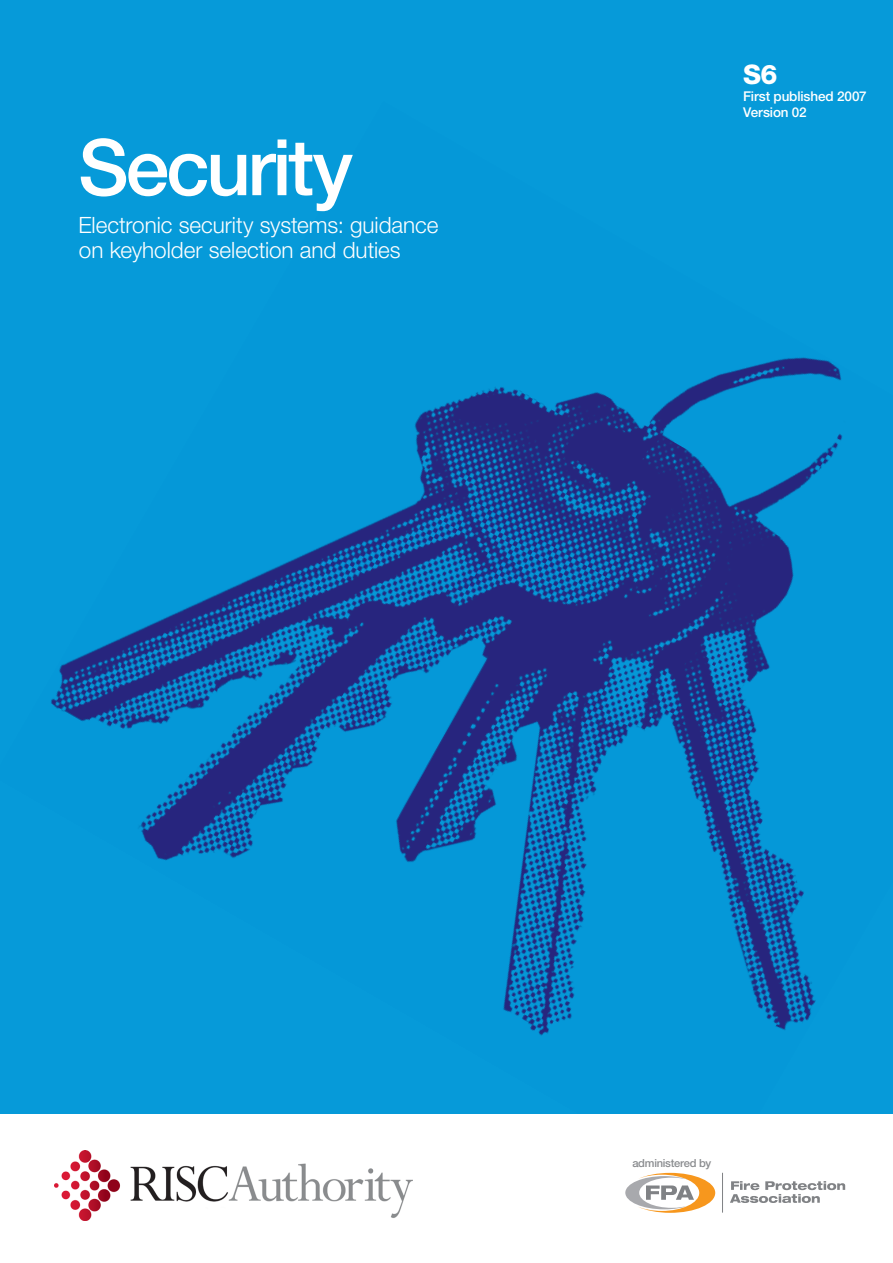
<style>
.page{position:relative;width:893px;height:1263px;background:#fff}
.page>*{position:absolute;margin:0;border:0;box-sizing:border-box;transform-origin:0 0}
.t1{font:500 78px "Helvetica Neue LT Std";letter-spacing:-.04em;color:#fff}
.t2{font:800 27px "Helvetica Neue LT Std";color:#fff}
.t3{font:300 22.5px/25.5px "Helvetica Neue LT Std";letter-spacing:-.005em;color:#fff}
.t4{font:500 13.5px/16.5px "Helvetica Neue LT Std";letter-spacing:-.01em;color:#fff}
.t5{font:500 11.1px "Helvetica Neue LT Std";letter-spacing:-.02em;color:#8a8c8f}
</style>
<div class="page">
<img style="left:54px;top:1150px;width:358px;height:70px">
<svg style="left:625px;top:1173px;width:90px;height:40px"></svg>
<svg style="left:730px;top:1181px;width:115px;height:22px"></svg>
<hr style="left:722px;top:1173px;width:1px;height:39px;background:#808285">
<div style="left:0;top:0;width:893px;height:1114px;background:#069ad9"></div>
<img style="left:51px;top:357px;width:792px;height:679px">
<p class="t1" style="left:78px;top:121px;width:276px">Security</p>
<p class="t3" style="left:79px;top:211px;width:362px">Electronic security systems: guidance on keyholder selection and duties</p>
<p class="t2" style="left:743px;top:59px;width:36px">S6</p>
<p class="t4" style="left:743px;top:88px;width:125px">First published 2007<br>Version 02</p>
<p class="t5" style="left:632px;top:1156px;width:80px">administered by</p>
</div>
